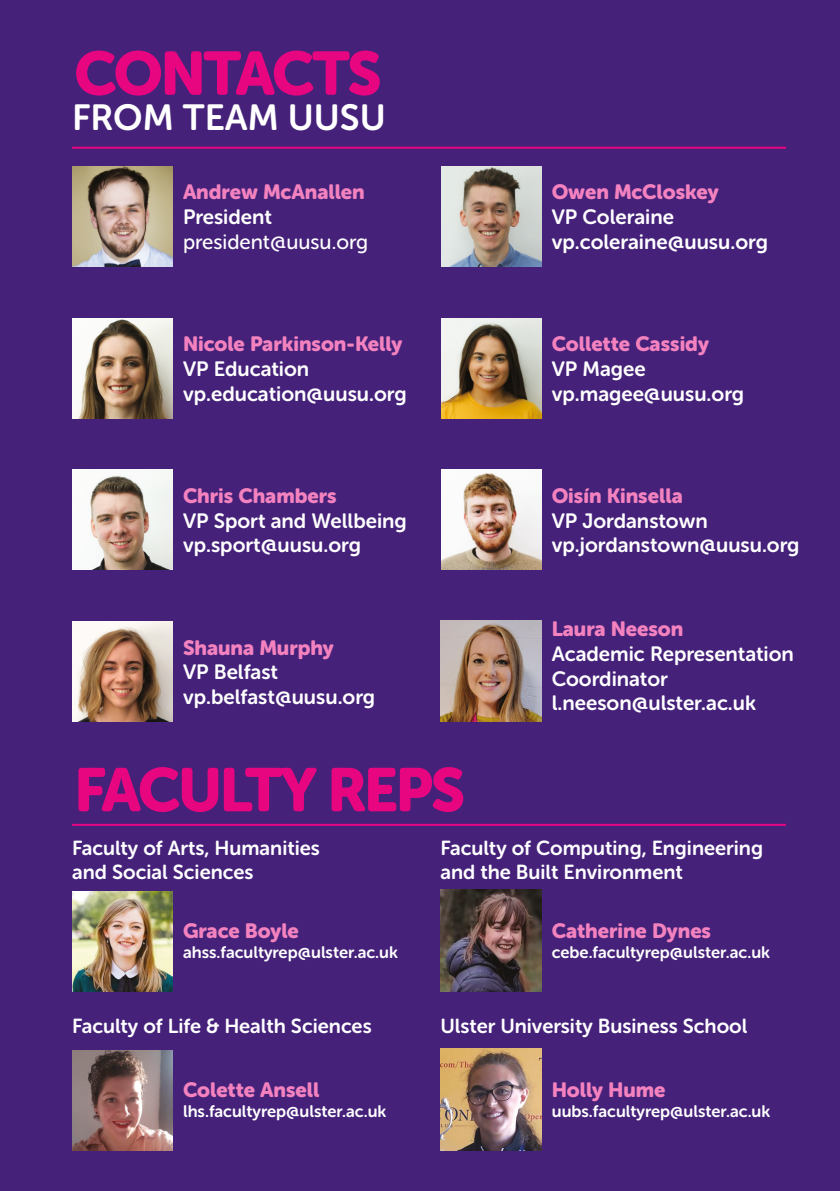
<style>
.page{position:relative;width:840px;height:1191px;background:#fff}
.page>*{position:absolute;margin:0;border:0;box-sizing:border-box;transform-origin:0 0}
.t1{font:61px "Museo Sans Rounded 900";letter-spacing:-.04em;color:#e80580}
.t2{font:36.2px "Museo Sans Rounded 700";color:#fff}
.t3{font:20.6px/24.8px "Museo Sans Rounded 700";color:#fff}
.t4{font:20.6px "Museo Sans Rounded 900";color:#f482bf}
.t5{font:20.6px "Museo Sans Rounded 500";color:#fff}
.t6{font:20.2px/24.2px "Museo Sans Rounded 700";color:#fff}
.t7{font:16.6px "Museo Sans Rounded 700";color:#fff}
</style>
<div class="page">
<div style="left:0;top:0;width:839px;height:1191px;background:#45217a"></div>
<hr style="left:72px;top:824px;width:713px;height:2px;background:#e80580">
<img style="left:72px;top:891px;width:100px;height:100px">
<img style="left:72px;top:1050px;width:100px;height:100px">
<img style="left:440px;top:889px;width:101px;height:102px">
<img style="left:440px;top:1049px;width:101px;height:101px">
<hr style="left:72px;top:147px;width:713px;height:2px;background:#e80580">
<img style="left:72px;top:166px;width:100px;height:100px">
<img style="left:441px;top:166px;width:100px;height:100px">
<img style="left:441px;top:318px;width:100px;height:100px">
<img style="left:72px;top:621px;width:100px;height:100px">
<img style="left:72px;top:470px;width:100px;height:100px">
<img style="left:441px;top:470px;width:100px;height:100px">
<img style="left:440px;top:620px;width:101px;height:101px">
<img style="left:72px;top:318px;width:100px;height:100px">
<h1 class="t1" style="left:74px;top:39px;width:309px">CONTACTS</h1>
<h2 class="t2" style="left:72px;top:98px;width:315px">FROM TEAM UUSU</h2>
<p class="t4" style="left:183px;top:180px;width:183px">Andrew McAnallen</p>
<p class="t3" style="left:183px;top:205px;width:90px">President</p>
<p class="t5" style="left:183px;top:230px;width:187px">president@uusu.org</p>
<p class="t4" style="left:183px;top:332px;width:221px">Nicole Parkinson-Kelly</p>
<p class="t3" style="left:183px;top:356px;width:225px">VP Education vp.education@uusu.org</p>
<p class="t4" style="left:183px;top:484px;width:155px">Chris Chambers</p>
<p class="t3" style="left:183px;top:508px;width:225px">VP Sport and Wellbeing vp.sport@uusu.org</p>
<p class="t4" style="left:183px;top:635px;width:152px">Shauna Murphy</p>
<p class="t3" style="left:183px;top:660px;width:193px">VP Belfast vp.belfast@uusu.org</p>
<h1 class="t1" style="left:74px;top:755px;width:392px">FACULTY REPS</h1>
<p class="t4" style="left:551px;top:180px;width:168px">Owen McCloskey</p>
<p class="t3" style="left:551px;top:205px;width:217px">VP Coleraine vp.coleraine@uusu.org</p>
<p class="t4" style="left:551px;top:332px;width:159px">Collette Cassidy</p>
<p class="t3" style="left:551px;top:356px;width:194px">VP Magee vp.magee@uusu.org</p>
<p class="t4" style="left:551px;top:484px;width:132px">Oisín Kinsella</p>
<p class="t3" style="left:551px;top:508px;width:249px">VP Jordanstown vp.jordanstown@uusu.org</p>
<p class="t4" style="left:551px;top:617px;width:133px">Laura Neeson</p>
<p class="t3" style="left:551px;top:641px;width:243px">Academic Representation<br>Coordinator l.neeson@ulster.ac.uk</p>
<p class="t6" style="left:72px;top:836px;width:249px">Faculty of Arts, Humanities and Social Sciences</p>
<p class="t6" style="left:440px;top:836px;width:324px">Faculty of Computing, Engineering and the Built Environment</p>
<p class="t4" style="left:183px;top:919px;width:117px">Grace Boyle</p>
<p class="t7" style="left:183px;top:943px;width:216px">ahss.facultyrep@ulster.ac.uk</p>
<p class="t4" style="left:551px;top:919px;width:161px">Catherine Dynes</p>
<p class="t7" style="left:551px;top:943px;width:220px">cebe.facultyrep@ulster.ac.uk</p>
<p class="t6" style="left:72px;top:1014px;width:301px">Faculty of Life &amp; Health Sciences</p>
<p class="t6" style="left:440px;top:1014px;width:308px">Ulster University Business School</p>
<p class="t4" style="left:183px;top:1078px;width:138px">Colette Ansell</p>
<p class="t7" style="left:183px;top:1102px;width:205px">lhs.facultyrep@ulster.ac.uk</p>
<p class="t4" style="left:551px;top:1078px;width:115px">Holly Hume</p>
<p class="t7" style="left:551px;top:1102px;width:220px">uubs.facultyrep@ulster.ac.uk</p>
</div>
